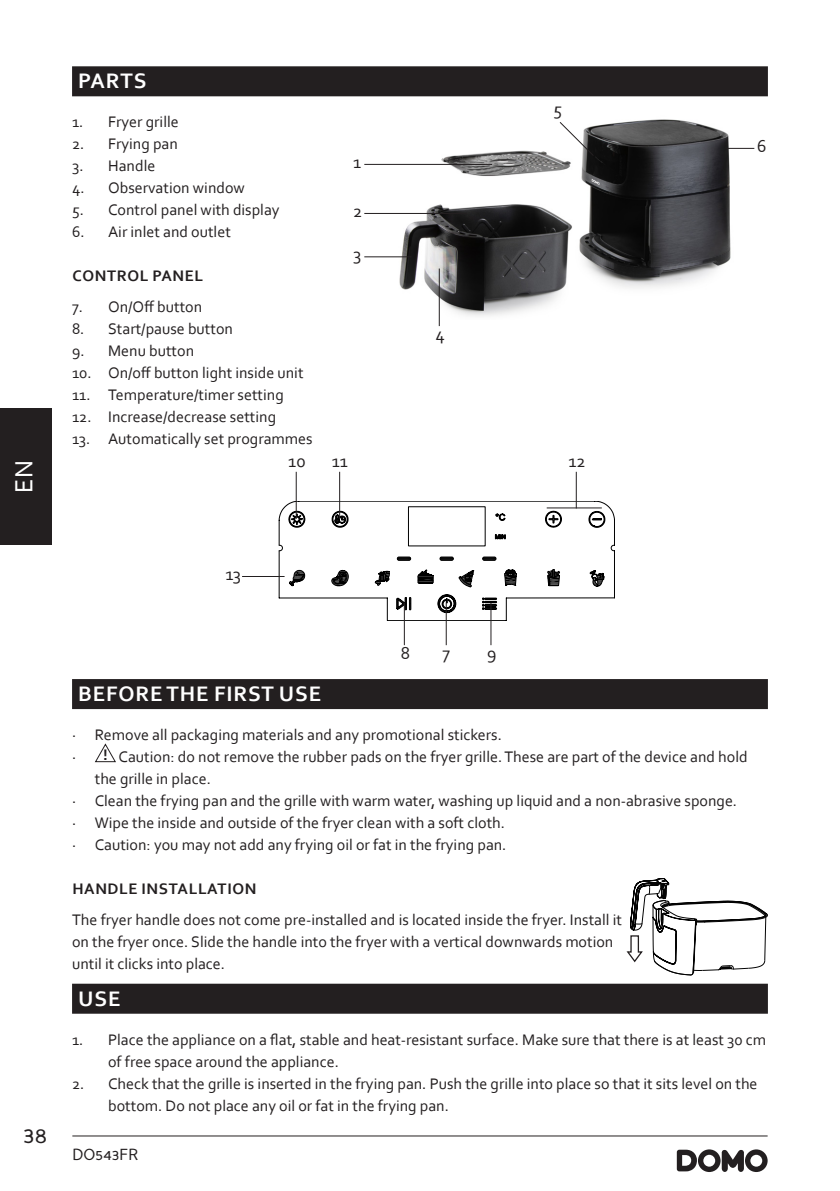
<style>
.page{position:relative;width:840px;height:1191px;background:#fff}
.page>*{position:absolute;margin:0;border:0;box-sizing:border-box;transform-origin:0 0}
.t1{font:26px "Corbel";color:#fff}
.t2{font:24px "Perspective Sans";color:#231f20}
.TITEL_NIVEAU_1{font:700 22px "Corbel";letter-spacing:.04em;color:#fff}
.t3{font:18px "Corbel";color:#231f20}
.TEKST{font:16px/22px "Corbel";color:#231f20}
.TITEL_NIVEAU_2{font:700 16px "Corbel";letter-spacing:.04em;color:#231f20}
.t4{font:16px "Perspective Sans";color:#231f20}
.TEKST-2{font:700 16px "Corbel";color:#231f20}
</style>
<div class="page">
<hr style="left:72px;top:1135px;width:695px;height:1px;background:#231f20">
<svg style="left:676px;top:1149px;width:91px;height:23px"></svg>
<div style="left:0;top:408px;width:51px;height:136px;background:#231f20"></div>
<div style="left:72px;top:66px;width:695px;height:30px;background:#231f20"></div>
<div style="left:72px;top:679px;width:695px;height:30px;background:#231f20"></div>
<div style="left:72px;top:983px;width:695px;height:30px;background:#231f20"></div>
<svg style="left:285px;top:501px;width:329px;height:120px"></svg>
<svg style="left:547px;top:569px;width:12px;height:21px"></svg>
<svg style="left:588px;top:511px;width:16px;height:17px"></svg>
<svg style="left:545px;top:511px;width:16px;height:17px"></svg>
<svg style="left:279px;top:506px;width:237px;height:107px"></svg>
<svg style="left:589px;top:570px;width:15px;height:17px"></svg>
<hr style="left:242px;top:576px;width:42px;height:1px;background:#231f20">
<hr style="left:445px;top:603px;width:1px;height:42px;background:#231f20">
<hr style="left:403px;top:603px;width:1px;height:42px;background:#231f20">
<hr style="left:490px;top:603px;width:1px;height:42px;background:#231f20">
<hr style="left:295px;top:472px;width:1px;height:47px;background:#231f20">
<hr style="left:339px;top:472px;width:1px;height:47px;background:#231f20">
<hr style="left:575px;top:472px;width:1px;height:36px;background:#231f20">
<hr style="left:546px;top:507px;width:55px;height:1px;background:#231f20">
<svg style="left:95px;top:743px;width:21px;height:19px"></svg>
<img style="left:368px;top:119px;width:370px;height:201px">
<hr style="left:364px;top:164px;width:128px;height:1px;background:#231f20">
<hr style="left:364px;top:213px;width:102px;height:1px;background:#231f20">
<hr style="left:364px;top:256px;width:47px;height:1px;background:#231f20">
<hr style="left:438px;top:268px;width:1px;height:58px;background:#231f20">
<svg style="left:558px;top:121px;width:36px;height:36px"></svg>
<svg style="left:726px;top:148px;width:28px;height:1px"></svg>
<svg style="left:625px;top:878px;width:143px;height:119px"></svg>
<h1 class="t1" style="left:8px;top:492px;width:34px;rotate:-90deg">EN</h1>
<p class="TITEL_NIVEAU_1" style="left:78px;top:67px;width:70px">PARTS</p>
<p class="TEKST" style="left:72px;top:111px;width:108px">1. Fryer grille</p>
<p class="TEKST" style="left:72px;top:133px;width:107px">2. Frying pan</p>
<p class="TEKST" style="left:72px;top:155px;width:85px">3. Handle</p>
<p class="TEKST" style="left:72px;top:177px;width:174px">4. Observation window</p>
<p class="TEKST" style="left:72px;top:199px;width:209px">5. Control panel with display</p>
<p class="TEKST" style="left:72px;top:221px;width:160px">6. Air inlet and outlet</p>
<p class="TITEL_NIVEAU_2" style="left:72px;top:266px;width:132px">CONTROL PANEL</p>
<p class="TEKST" style="left:72px;top:295px;width:131px">7. On/Off button</p>
<p class="TEKST" style="left:72px;top:317px;width:162px">8. Start/pause button</p>
<p class="TEKST" style="left:72px;top:339px;width:123px">9. Menu button</p>
<p class="TEKST" style="left:72px;top:361px;width:233px">10. On/off button light inside unit</p>
<p class="TEKST" style="left:72px;top:383px;width:213px">11. Temperature/timer setting</p>
<p class="TEKST" style="left:72px;top:405px;width:205px">12. Increase/decrease setting</p>
<p class="TEKST" style="left:72px;top:427px;width:242px">13. Automatically set programmes</p>
<p class="t3" style="left:353px;top:151px;width:10px">1</p>
<p class="t3" style="left:353px;top:200px;width:11px">2</p>
<p class="t3" style="left:353px;top:243px;width:10px">3</p>
<p class="t3" style="left:435px;top:323px;width:11px">4</p>
<p class="t3" style="left:553px;top:98px;width:10px">5</p>
<p class="t3" style="left:288px;top:450px;width:19px">10</p>
<p class="t3" style="left:331px;top:450px;width:18px">11</p>
<p class="t3" style="left:568px;top:450px;width:19px">12</p>
<p class="t3" style="left:756px;top:134px;width:11px">6</p>
<h2 class="t2" style="left:23px;top:1120px;width:26px">38</h2>
<p class="t3" style="left:225px;top:563px;width:17px">13</p>
<p class="t3" style="left:400px;top:642px;width:11px">8</p>
<p class="t3" style="left:442px;top:642px;width:9px">7</p>
<p class="t3" style="left:487px;top:642px;width:11px">9</p>
<p class="TITEL_NIVEAU_1" style="left:78px;top:680px;width:244px">BEFORE THE FIRST USE</p>
<p class="TEKST" style="left:72px;top:723px;width:431px">· Remove all packaging materials and any promotional stickers.</p>
<p class="TEKST" style="left:72px;top:745px;width:6px">·</p>
<p class="TEKST-2" style="left:103px;top:745px;width:6px">!</p>
<p class="TEKST" style="left:95px;top:745px;width:654px;text-indent:24px">Caution: do not remove the rubber pads on the fryer grille. These are part of the device and hold the grille in place.</p>
<p class="TEKST" style="left:72px;top:789px;width:666px">· Clean the frying pan and the grille with warm water, washing up liquid and a non-abrasive sponge.</p>
<p class="TEKST" style="left:72px;top:811px;width:434px">· Wipe the inside and outside of the fryer clean with a soft cloth.</p>
<p class="TEKST" style="left:72px;top:833px;width:435px">· Caution: you may not add any frying oil or fat in the frying pan.</p>
<p class="TITEL_NIVEAU_2" style="left:72px;top:879px;width:185px">HANDLE INSTALLATION</p>
<p class="TEKST" style="left:72px;top:908px;width:551px">The fryer handle does not come pre-installed and is located inside the fryer. Install it on the fryer once. Slide the handle into the fryer with a vertical downwards motion until it clicks into place.</p>
<p class="TITEL_NIVEAU_1" style="left:78px;top:984px;width:44px">USE</p>
<p class="TEKST" style="left:108px;top:1028px;width:659px;text-indent:-36px">1. Place the appliance on a flat, stable and heat-resistant surface. Make sure that there is at least 30 cm of free space around the appliance.</p>
<p class="TEKST" style="left:108px;top:1072px;width:650px;text-indent:-36px">2. Check that the grille is inserted in the frying pan. Push the grille into place so that it sits level on the bottom. Do not place any oil or fat in the frying pan.</p>
<p class="t4" style="left:72px;top:1145px;width:68px">DO543FR</p>
</div>
